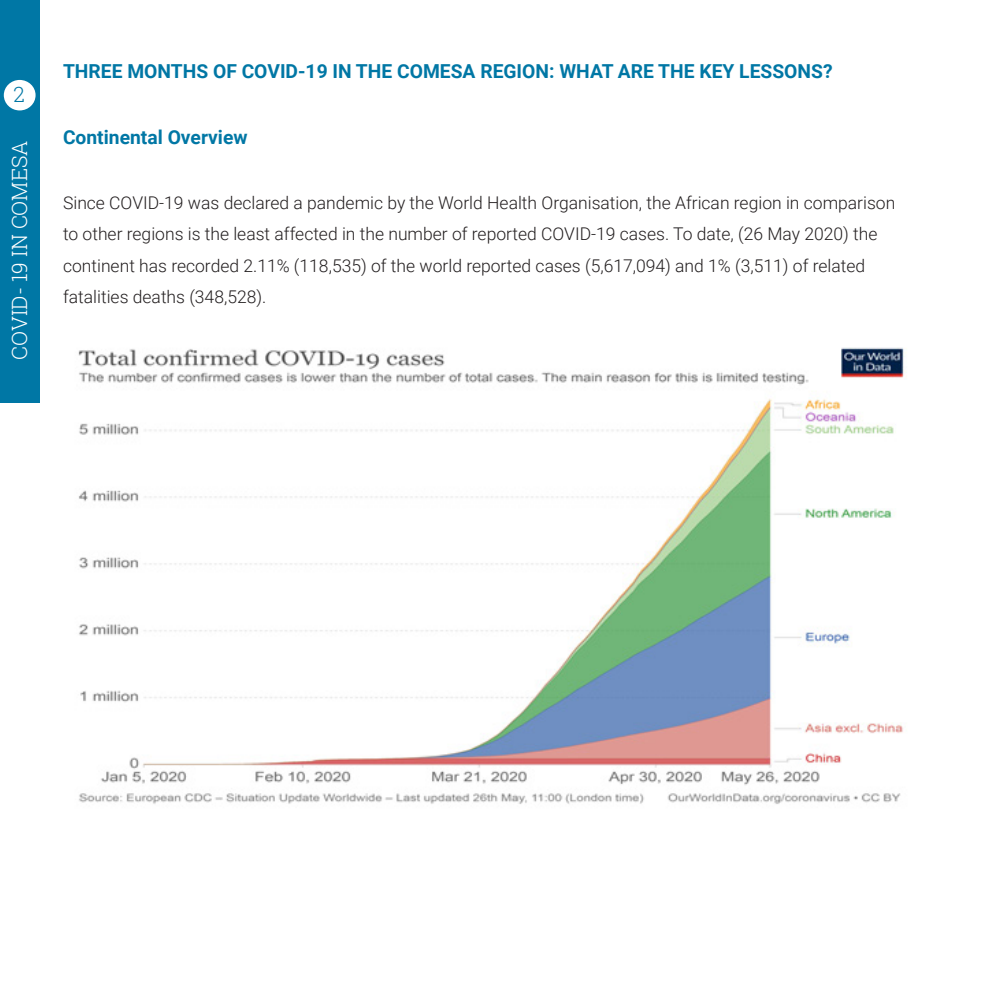
<style>
.page{position:relative;width:993px;height:993px;background:#fff}
.page>*{position:absolute;margin:0;border:0;box-sizing:border-box;transform-origin:0 0}
.t1{font:300 21px "Roboto Slab";color:#fff}
.t2{font:300 21px "Roboto Slab";color:#0077a5}
.Heading{font:700 19.25px "Roboto";color:#0077a5}
.Heading-2{font:300 17.5px/31.5px "Roboto";color:#231f20}
</style>
<div class="page">
<div style="left:0;top:0;width:40px;height:402px;background:#0077a5"></div>
<div style="left:4px;top:80px;width:32px;height:30px;background:#fff;border-radius:50%"></div>
<img style="left:78px;top:347px;width:826px;height:457px">
<p class="t2" style="left:14px;top:80px;width:13px">2</p>
<p class="t1" style="left:5px;top:359px;width:221px;rotate:-90deg">COVID- 19 IN COMESA</p>
<p class="Heading" style="left:63px;top:57px;width:770px">THREE MONTHS OF COVID-19 IN THE COMESA REGION: WHAT ARE THE KEY LESSONS?</p>
<p class="Heading" style="left:63px;top:124px;width:186px">Continental Overview</p>
<p class="Heading-2" style="left:63px;top:186px;width:833px">Since COVID-19 was declared a pandemic by the World Health Organisation, the African region in comparison to other regions is the least affected in the number of reported COVID-19 cases. To date, (26 May 2020) the continent has recorded 2.11% (118,535) of the world reported cases (5,617,094) and 1% (3,511) of related fatalities deaths (348,528).</p>
</div>
